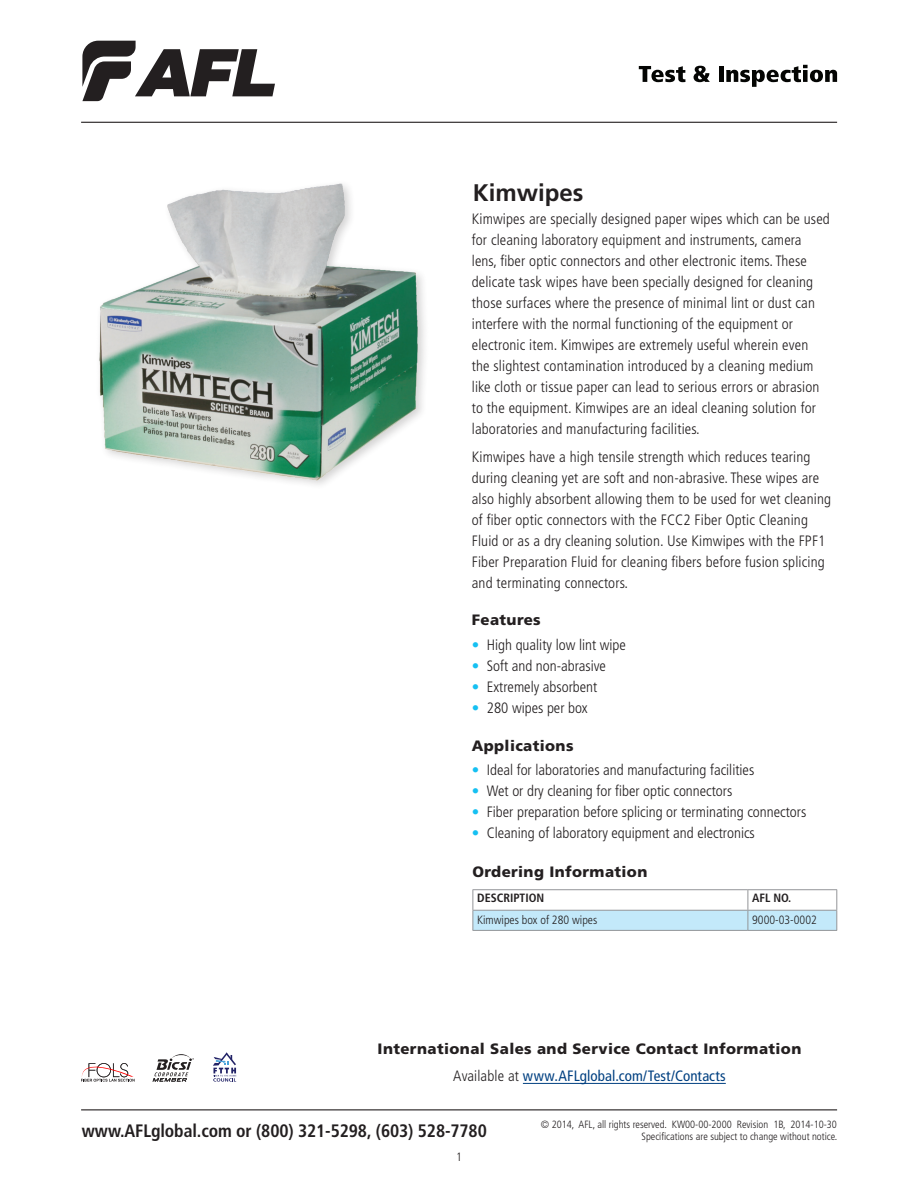
<style>
.page{position:relative;width:918px;height:1188px;background:#fff}
.page>*{position:absolute;margin:0;border:0;box-sizing:border-box;transform-origin:0 0}
.FPP_Product_Title{font:700 24px "Frutiger LT Std";color:#231f20}
.t1{font:700 condensed 18px "Frutiger LT Std";letter-spacing:-.005em;color:#231f20}
.FPP_Body_Text{font:300 condensed 15px/21px "Frutiger LT Std";letter-spacing:.01em;color:#231f20}
.FPP_Subhead{font:900 15px "Frutiger LT Std";letter-spacing:.025em;color:#231f20}
.FPP_Body_Text-2{font:condensed 15px "Frutiger LT Std";letter-spacing:.005em;color:#014081}
.FPP_Table_Body_Text{font:300 condensed 12px "Frutiger LT Std";color:#231f20}
.FPP_Table_Header{font:700 condensed 12px "Frutiger LT Std";color:#231f20}
.t2{font:300 condensed 10.5px/12px "Frutiger LT Std";color:#231f20;text-align:right}
.s1{color:#15c0f2}
.s2{font-weight:300;color:#231f20}
</style>
<div class="page">
<svg style="left:82px;top:41px;width:193px;height:60px"></svg>
<hr style="left:81px;top:122px;width:756px;height:1px;background:#231f20">
<hr style="left:81px;top:1109px;width:756px;height:1px;background:#231f20">
<svg style="left:639px;top:66px;width:46px;height:16px"></svg>
<svg style="left:694px;top:66px;width:16px;height:16px"></svg>
<div style="left:719px;top:66px;width:5px;height:16px;background:#040503"></div>
<svg style="left:726px;top:65px;width:111px;height:22px"></svg>
<hr style="left:523px;top:1083px;width:203px;height:1px;background:#014081">
<svg style="left:81px;top:1063px;width:54px;height:19px"></svg>
<svg style="left:213px;top:1052px;width:23px;height:30px"></svg>
<svg style="left:153px;top:1054px;width:41px;height:28px"></svg>
<hr style="left:472px;top:930px;width:276px;height:1px;background:#939598">
<hr style="left:748px;top:930px;width:89px;height:1px;background:#939598">
<hr style="left:472px;top:889px;width:276px;height:1px;background:#939598">
<hr style="left:748px;top:889px;width:89px;height:1px;background:#939598">
<svg style="left:472px;top:890px;width:365px;height:40px"></svg>
<div style="left:95px;top:179px;width:335px;height:312px;background:#231f20;opacity:.2"></div>
<img style="left:95px;top:181px;width:325px;height:303px">
<p class="FPP_Product_Title" style="left:473px;top:178px;width:112px">Kimwipes</p>
<p class="FPP_Body_Text" style="left:472px;top:209px;width:360px">Kimwipes are specially designed paper wipes which can be used for cleaning laboratory equipment and instruments, camera lens, fiber optic connectors and other electronic items. These delicate task wipes have been specially designed for cleaning those surfaces where the presence of minimal lint or dust can interfere with the normal functioning of the equipment or electronic item. Kimwipes are extremely useful wherein even<br>the slightest contamination introduced by a cleaning medium like cloth or tissue paper can lead to serious errors or abrasion to the equipment. Kimwipes are an ideal cleaning solution for laboratories and manufacturing facilities.</p>
<p class="FPP_Body_Text" style="left:472px;top:446px;width:361px">Kimwipes have a high tensile strength which reduces tearing during cleaning yet are soft and non-abrasive. These wipes are also highly absorbent allowing them to be used for wet cleaning of fiber optic connectors with the FCC2 Fiber Optic Cleaning Fluid or as a dry cleaning solution. Use Kimwipes with the FPF1<br>Fiber Preparation Fluid for cleaning fibers before fusion splicing and terminating connectors.</p>
<p class="FPP_Subhead" style="left:472px;top:611px;width:71px">Features</p>
<p class="FPP_Body_Text" style="left:472px;top:634px;width:156px"><span class="s1">•</span> High quality low lint wipe</p>
<p class="FPP_Body_Text" style="left:472px;top:655px;width:136px"><span class="s1">•</span> Soft and non-abrasive</p>
<p class="FPP_Body_Text" style="left:472px;top:676px;width:127px"><span class="s1">•</span> Extremely absorbent</p>
<p class="FPP_Body_Text" style="left:472px;top:697px;width:117px"><span class="s1">•</span> 280 wipes per box</p>
<p class="FPP_Subhead" style="left:472px;top:737px;width:103px">Applications</p>
<p class="FPP_Body_Text" style="left:472px;top:760px;width:284px"><span class="s1">•</span> Ideal for laboratories and manufacturing facilities</p>
<p class="FPP_Body_Text" style="left:472px;top:781px;width:262px"><span class="s1">•</span> Wet or dry cleaning for fiber optic connectors</p>
<p class="FPP_Body_Text" style="left:472px;top:802px;width:336px"><span class="s1">•</span> Fiber preparation before splicing or terminating connectors</p>
<p class="FPP_Body_Text" style="left:472px;top:823px;width:285px"><span class="s1">•</span> Cleaning of laboratory equipment and electronics</p>
<p class="FPP_Subhead" style="left:472px;top:863px;width:176px">Ordering Information</p>
<p class="FPP_Table_Header" style="left:477px;top:891px;width:69px">DESCRIPTION</p>
<p class="FPP_Table_Header" style="left:752px;top:891px;width:41px">AFL NO.</p>
<p class="FPP_Table_Body_Text" style="left:477px;top:913px;width:122px">Kimwipes box of 280 wipes</p>
<p class="FPP_Table_Body_Text" style="left:752px;top:913px;width:66px">9000-03-0002</p>
<p class="FPP_Subhead" style="left:378px;top:1039px;width:425px">International Sales and Service Contact Information</p>
<p class="FPP_Body_Text-2" style="left:453px;top:1067px;width:274px"><span class="s2">Available at</span> www.AFLglobal.com/Test/Contacts</p>
<p class="t2" style="left:541px;top:1118px;width:298px">© 2014, AFL, all rights reserved. KW00-00-2000 Revision 1B, 2014-10-30<br>Specifications are subject to change without notice.</p>
<p class="t1" style="left:82px;top:1120px;width:406px">www.AFLglobal.com or (800) 321-5298, (603) 528-7780</p>
<p class="FPP_Table_Body_Text" style="left:456px;top:1150px;width:7px">1</p>
</div>
